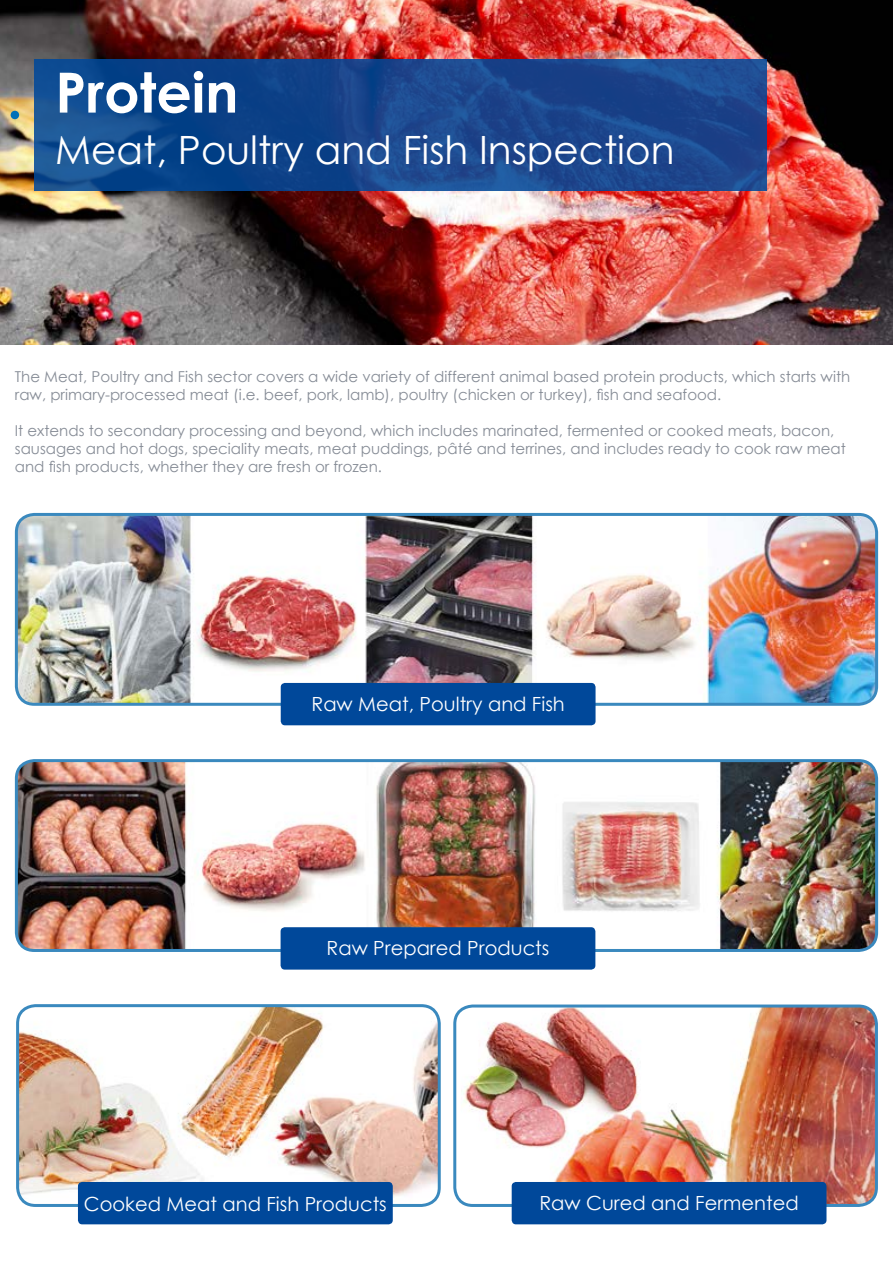
<style>
.page{position:relative;width:893px;height:1263px;background:#fff}
.page>*{position:absolute;margin:0;border:0;box-sizing:border-box;transform-origin:0 0}
.t1{font:700 55.5px "Century Gothic";color:#fff}
.t2{font:39px "Century Gothic";color:#fff}
.t3{font:19.5px "Century Gothic";color:#fff}
.t4{font:15px/18px "Century Gothic";color:#868c96}
</style>
<div class="page">
<img style="left:0;top:0;width:893px;height:344px">
<svg style="left:34px;top:59px;width:732px;height:132px;background:#15468c"></svg>
<div style="left:11px;top:111px;width:7px;height:7px;background:#0071b9;border-radius:50%"></div>
<div style="left:11px;top:111px;width:8px;height:8px;border:2px solid #0071b9;border-radius:50%"></div>
<img style="left:16px;top:514px;width:861px;height:188px">
<div style="left:15px;top:513px;width:863px;height:193px;border:3px solid #3a89be;border-radius:18px"></div>
<img style="left:20px;top:1008px;width:417px;height:197px">
<div style="left:16px;top:1004px;width:425px;height:203px;border:3px solid #3a89be;border-radius:18px"></div>
<img style="left:461px;top:1008px;width:415px;height:195px">
<div style="left:453px;top:1004px;width:425px;height:203px;border:3px solid #3a89be;border-radius:18px"></div>
<div style="left:281px;top:683px;width:315px;height:42px;background:#00489a;border-radius:4px"></div>
<img style="left:16px;top:761px;width:861px;height:189px">
<div style="left:15px;top:759px;width:863px;height:193px;border:3px solid #3a89be;border-radius:18px"></div>
<div style="left:78px;top:1182px;width:315px;height:42px;background:#00489a;border-radius:4px"></div>
<div style="left:512px;top:1182px;width:314px;height:42px;background:#00489a;border-radius:4px"></div>
<div style="left:281px;top:927px;width:314px;height:42px;background:#00489a;border-radius:4px"></div>
<h1 class="t1" style="left:55px;top:50px;width:185px">Protein</h1>
<h2 class="t2" style="left:55px;top:122px;width:621px">Meat, Poultry and Fish Inspection</h2>
<p class="t4" style="left:15px;top:367px;width:837px">The Meat, Poultry and Fish sector covers a wide variety of different animal based protein products, which starts with raw, primary-processed meat (i.e. beef, pork, lamb), poultry (chicken or turkey), fish and seafood.</p>
<p class="t4" style="left:15px;top:421px;width:832px">It extends to secondary processing and beyond, which includes marinated, fermented or cooked meats, bacon, sausages and hot dogs, speciality meats, meat puddings, pâté and terrines, and includes ready to cook raw meat and fish products, whether they are fresh or frozen.</p>
<h3 class="t3" style="left:311px;top:690px;width:255px">Raw Meat, Poultry and Fish</h3>
<h3 class="t3" style="left:326px;top:935px;width:224px">Raw Prepared Products</h3>
<h3 class="t3" style="left:84px;top:1190px;width:304px">Cooked Meat and Fish Products</h3>
<h3 class="t3" style="left:539px;top:1189px;width:261px">Raw Cured and Fermented</h3>
</div>
